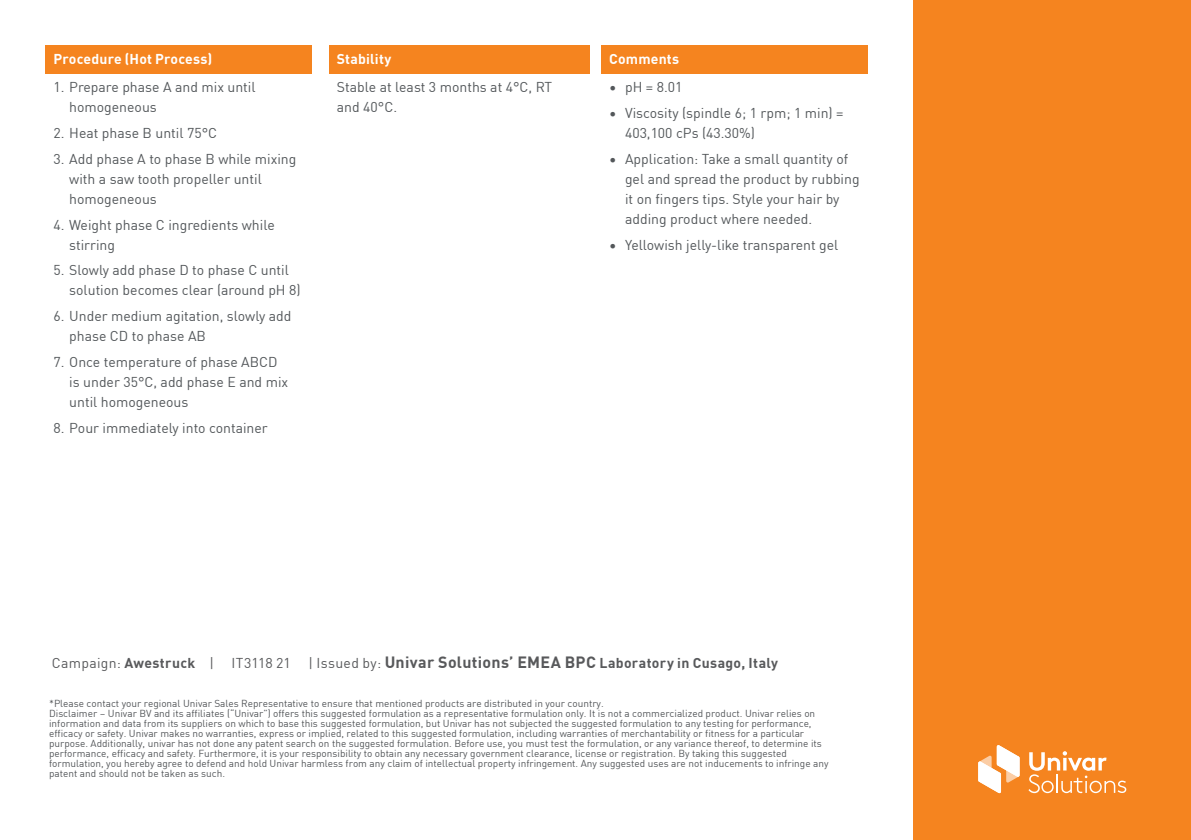
<style>
.page{position:relative;width:1191px;height:840px;background:#fff}
.page>*{position:absolute;margin:0;border:0;box-sizing:border-box;transform-origin:0 0}
.t1{font:14px/20px "DIN Pro";color:#53575a}
.t2{font:700 14px "DIN Pro";letter-spacing:.025em;color:#58595b}
.t3{font:700 14px "DIN Pro";letter-spacing:.015em;color:#fff}
.t4{font:10px/10px "DIN Pro";color:#535659}
.s1{font-weight:400}
.s2{font-size:16px}
</style>
<div class="page">
<div style="left:45px;top:45px;width:267px;height:29px;background:#f5841f"></div>
<div style="left:601px;top:45px;width:266px;height:29px;background:#f5841f"></div>
<div style="left:329px;top:45px;width:261px;height:29px;background:#f5841f"></div>
<div style="left:913px;top:0;width:278px;height:839px;background:#f5841f"></div>
<svg style="left:1028px;top:751px;width:98px;height:41px"></svg>
<svg style="left:978px;top:745px;width:41px;height:48px"></svg>
<h1 class="t3" style="left:53px;top:48px;width:160px">Procedure (Hot Process)</h1>
<h1 class="t1" style="left:69px;top:76px;width:188px;text-indent:-16px">1. Prepare phase A and mix until homogeneous</h1>
<h1 class="t1" style="left:53px;top:122px;width:165px">2. Heat phase B until 75°C</h1>
<h1 class="t1" style="left:69px;top:148px;width:229px;text-indent:-16px">3. Add phase A to phase B while mixing with a saw tooth propeller until homogeneous</h1>
<h1 class="t1" style="left:69px;top:213px;width:207px;text-indent:-16px">4. Weight phase C ingredients while stirring</h1>
<h1 class="t1" style="left:69px;top:259px;width:233px;text-indent:-16px">5. Slowly add phase D to phase C until solution becomes clear (around pH 8)</h1>
<h1 class="t1" style="left:69px;top:305px;width:224px;text-indent:-16px">6. Under medium agitation, slowly add phase CD to phase AB</h1>
<h1 class="t1" style="left:69px;top:350px;width:220px;text-indent:-16px">7. Once temperature of phase ABCD is under 35°C, add phase E and mix until homogeneous</h1>
<h1 class="t1" style="left:53px;top:416px;width:216px">8. Pour immediately into container</h1>
<h1 class="t3" style="left:337px;top:48px;width:56px">Stability</h1>
<h1 class="t1" style="left:337px;top:76px;width:217px">Stable at least 3 months at 4°C, RT and 40°C.</h1>
<h1 class="t3" style="left:609px;top:48px;width:72px">Comments</h1>
<h1 class="t1" style="left:609px;top:76px;width:75px">• pH = 8.01</h1>
<h1 class="t1" style="left:625px;top:102px;width:220px;text-indent:-16px">• Viscosity (spindle 6; 1 rpm; 1 min) =<br>403,100 cPs (43.30%)</h1>
<h1 class="t1" style="left:625px;top:148px;width:236px;text-indent:-16px">• Application: Take a small quantity of gel and spread the product by rubbing it on fingers tips. Style your hair by adding product where needed.</h1>
<h1 class="t1" style="left:609px;top:233px;width:231px">• Yellowish jelly-like transparent gel</h1>
<h1 class="t2" style="left:52px;top:652px;width:728px"><span class="s1">Campaign:</span> Awestruck <span class="s1">| IT3118 21 | Issued by:</span> <span class="s2">Univar Solutions’ EMEA BPC</span> Laboratory in Cusago, Italy</h1>
<p class="t4" style="left:49px;top:697px;width:781px">*Please contact your regional Univar Sales Representative to ensure that mentioned products are distributed in your country.<br>Disclaimer – Univar BV and its affiliates (“Univar”) offers this suggested formulation as a representative formulation only. It is not a commercialized product. Univar relies on information and data from its suppliers on which to base this suggested formulation, but Univar has not subjected the suggested formulation to any testing for performance, efficacy or safety. Univar makes no warranties, express or implied, related to this suggested formulation, including warranties of merchantability or fitness for a particular purpose. Additionally, univar has not done any patent search on the suggested formulation. Before use, you must test the formulation, or any variance thereof, to determine its performance, efficacy and safety. Furthermore, it is your responsibility to obtain any necessary government clearance, license or registration. By taking this suggested formulation, you hereby agree to defend and hold Univar harmless from any claim of intellectual property infringement. Any suggested uses are not inducements to infringe any patent and should not be taken as such.</p>
</div>
